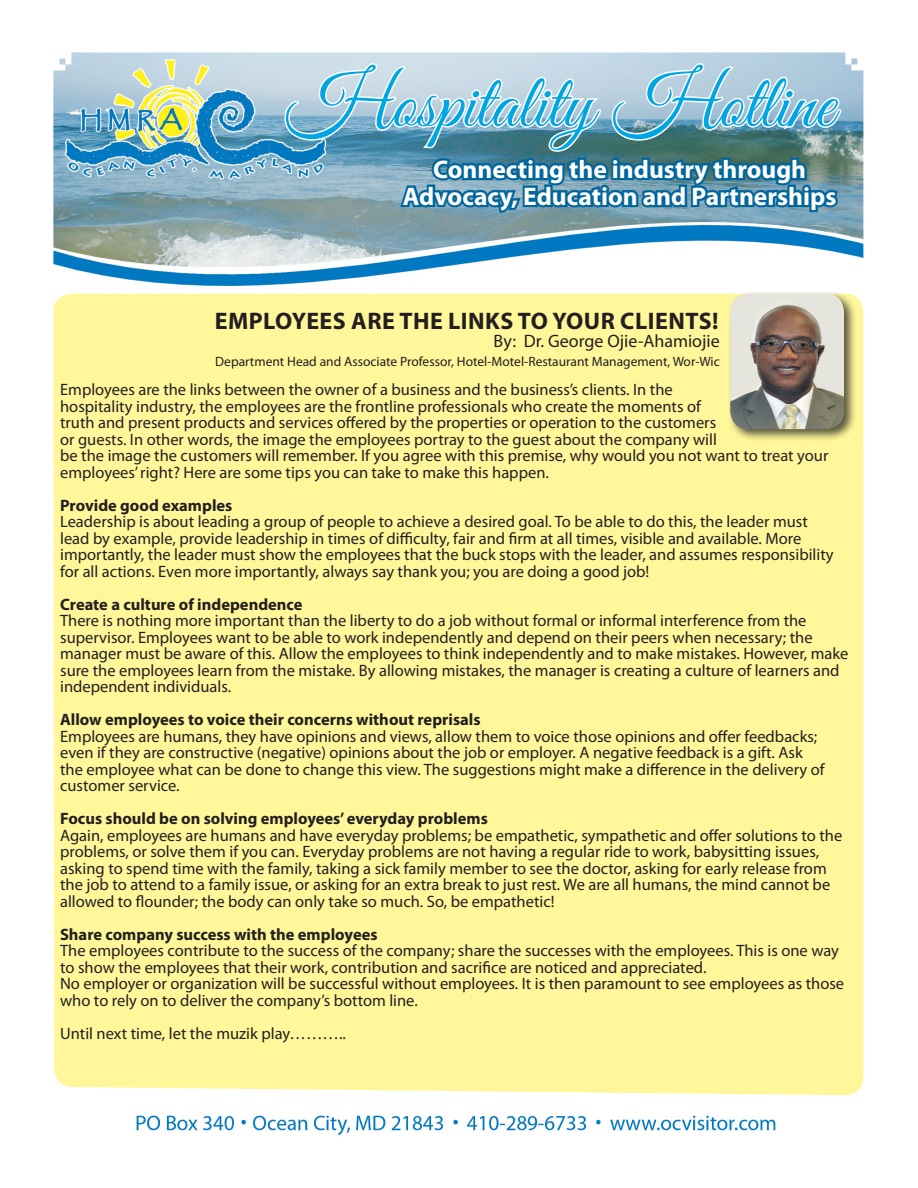
<style>
.page{position:relative;width:918px;height:1188px;background:#fff}
.page>*{position:absolute;margin:0;border:0;box-sizing:border-box;transform-origin:0 0}
.t1{font:76.5px "Great Vibes";color:#00a6e4}
.t2{font:700 25.5px "Myriad Pro";color:#fff}
.t3{font:700 24px "Myriad Pro";letter-spacing:.02em;color:#231f20}
.t4{font:18px "Myriad Pro";color:#231f20}
.t5{font:16.5px/16.5px "Myriad Pro";color:#231f20}
.t6{font:700 16.5px "Myriad Pro";color:#231f20}
.t7{font:13.5px "Myriad Pro";color:#231f20}
</style>
<div class="page">
<img style="left:53px;top:52px;width:810px;height:1084px">
<svg style="left:284px;top:62px;width:559px;height:220px"></svg>
<div style="left:53px;top:294px;width:810px;height:801px;background:#fff79a"></div>
<div style="left:727px;top:290px;width:130px;height:152px;background:#231f20;opacity:.75"></div>
<img style="left:730px;top:294px;width:114px;height:135px">
<p class="t1" style="left:287px;top:61px;width:549px">Hospitality Hotline</p>
<p class="t2" style="left:433px;top:153px;width:375px">Connecting the industry through</p>
<p class="t2" style="left:403px;top:180px;width:435px">Advocacy, Education and Partnerships</p>
<p class="t3" style="left:215px;top:305px;width:505px">EMPLOYEES ARE THE LINKS TO YOUR CLIENTS!</p>
<p class="t7" style="left:215px;top:353px;width:506px">Department Head and Associate Professor, Hotel-Motel-Restaurant Management, Wor-Wic</p>
<p class="t4" style="left:494px;top:330px;width:228px">By: Dr. George Ojie-Ahamiojie</p>
<p class="t5" style="left:60px;top:381px;width:770px">Employees are the links between the owner of a business and the business’s clients. In the<br>hospitality industry, the employees are the frontline professionals who create the moments of<br>truth and present products and services offered by the properties or operation to the customers<br>or guests. In other words, the image the employees portray to the guest about the company will<br>be the image the customers will remember. If you agree with this premise, why would you not want to treat your employees’ right? Here are some tips you can take to make this happen.</p>
<p class="t6" style="left:60px;top:495px;width:174px">Provide good examples</p>
<p class="t5" style="left:60px;top:513px;width:775px">Leadership is about leading a group of people to achieve a desired goal. To be able to do this, the leader must lead by example, provide leadership in times of difficulty, fair and firm at all times, visible and available. More importantly, the leader must show the employees that the buck stops with the leader, and assumes responsibility for all actions. Even more importantly, always say thank you; you are doing a good job!</p>
<p class="t6" style="left:60px;top:594px;width:244px">Create a culture of independence</p>
<p class="t5" style="left:60px;top:612px;width:790px">There is nothing more important than the liberty to do a job without formal or informal interference from the supervisor. Employees want to be able to work independently and depend on their peers when necessary; the manager must be aware of this. Allow the employees to think independently and to make mistakes. However, make sure the employees learn from the mistake. By allowing mistakes, the manager is creating a culture of learners and independent individuals.</p>
<p class="t6" style="left:60px;top:709px;width:422px">Allow employees to voice their concerns without reprisals</p>
<p class="t5" style="left:60px;top:728px;width:766px">Employees are humans, they have opinions and views, allow them to voice those opinions and offer feedbacks; even if they are constructive (negative) opinions about the job or employer. A negative feedback is a gift. Ask the employee what can be done to change this view. The suggestions might make a difference in the delivery of customer service.</p>
<p class="t6" style="left:60px;top:808px;width:429px">Focus should be on solving employees’ everyday problems</p>
<p class="t5" style="left:60px;top:827px;width:784px">Again, employees are humans and have everyday problems; be empathetic, sympathetic and offer solutions to the problems, or solve them if you can. Everyday problems are not having a regular ride to work, babysitting issues, asking to spend time with the family, taking a sick family member to see the doctor, asking for early release from the job to attend to a family issue, or asking for an extra break to just rest. We are all humans, the mind cannot be allowed to flounder; the body can only take so much. So, be empathetic!</p>
<p class="t6" style="left:60px;top:924px;width:319px">Share company success with the employees</p>
<p class="t5" style="left:60px;top:942px;width:780px">The employees contribute to the success of the company; share the successes with the employees. This is one way to show the employees that their work, contribution and sacrifice are noticed and appreciated.</p>
<p class="t5" style="left:60px;top:975px;width:786px">No employer or organization will be successful without employees. It is then paramount to see employees as those who to rely on to deliver the company’s bottom line.</p>
<p class="t5" style="left:60px;top:1025px;width:287px">Until next time, let the muzik play………..</p>
</div>
